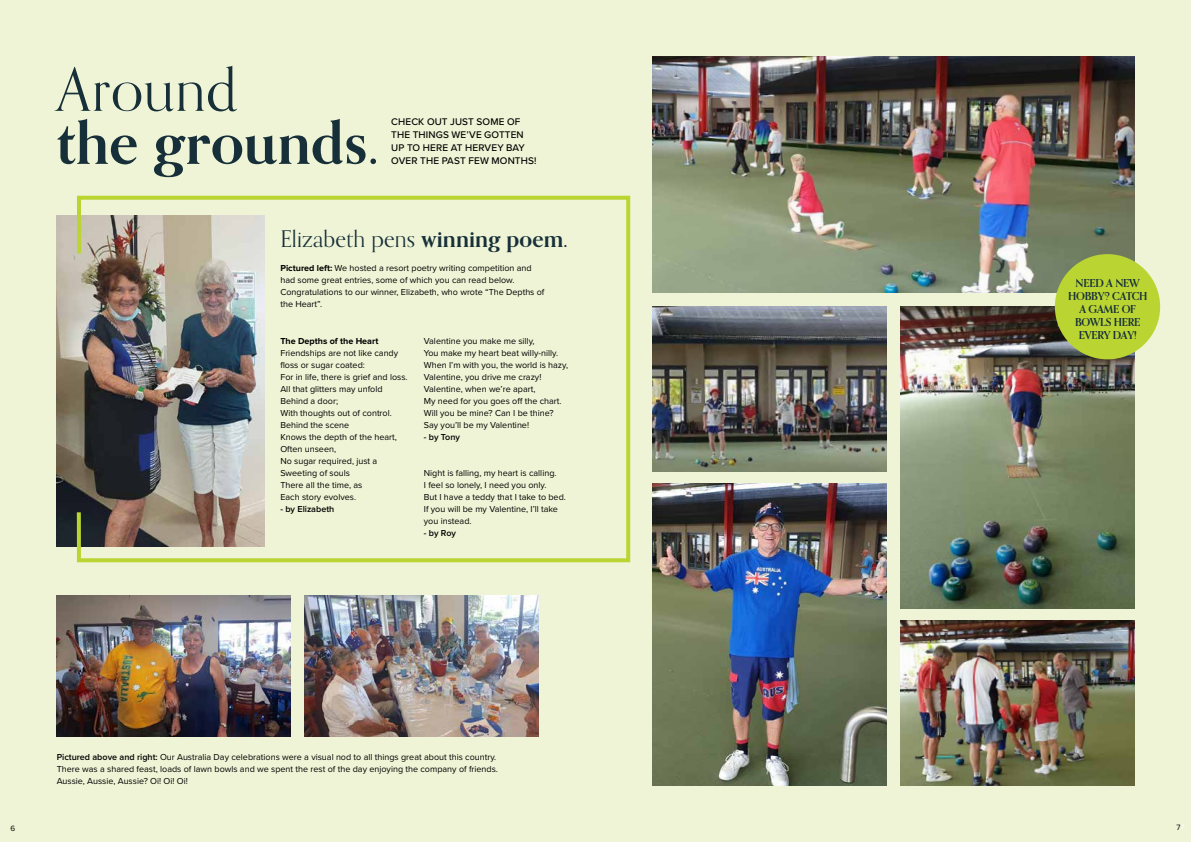
<style>
.page{position:relative;width:1191px;height:842px;background:#eef4d5}
.page>*{position:absolute;margin:0;border:0;box-sizing:border-box;transform-origin:0 0}
.t1{font:700 59.2px "Orpheus Pro";letter-spacing:.01em;color:#172f39}
.t2{font:59.2px "Orpheus Pro";letter-spacing:.01em;color:#172f39}
.t3{font:23px "Orpheus Pro";letter-spacing:.01em;color:#172f39}
.t4{font:700 11px/13px "Orpheus Pro";letter-spacing:-.02em;color:#172f39;text-align:center}
.t5{font:500 10px/13px "Proxima Nova";letter-spacing:.015em;color:#000}
.t6{font:9px/12px "Proxima Nova";color:#000}
.t7{font:600 9px "Proxima Nova";color:#000}
.t8{font:700 9px "Proxima Nova";color:#000}
.t9{font:8px "Proxima Nova";color:#000}
.s1{font-weight:700}
.s2{font-weight:600}
.s3{color:#fff}
</style>
<div class="page">
<img style="left:57px;top:596px;width:234px;height:140px">
<img style="left:305px;top:596px;width:234px;height:140px">
<img style="left:652px;top:57px;width:482px;height:236px">
<img style="left:652px;top:483px;width:234px;height:302px">
<img style="left:900px;top:307px;width:234px;height:302px">
<img style="left:652px;top:307px;width:234px;height:164px">
<img style="left:900px;top:621px;width:234px;height:164px">
<img style="left:57px;top:215px;width:18px;height:331px">
<svg style="left:75px;top:195px;width:556px;height:368px"></svg>
<div style="left:1054px;top:254px;width:106px;height:105px;background:#bad532;border-radius:50%"></div>
<h1 class="t2" style="left:57px;top:54px;width:182px">Around</h1>
<h1 class="t1" style="left:57px;top:106px;width:323px">the grounds.</h1>
<p class="t5" style="left:391px;top:115px;width:147px">CHECK OUT JUST SOME OF<br>THE THINGS WE’VE GOTTEN<br>UP TO HERE AT HERVEY BAY<br>OVER THE PAST FEW MONTHS!</p>
<h2 class="t3" style="left:280px;top:224px;width:289px">Elizabeth pens <span class="s1">winning poem.</span></h2>
<p class="t6" style="left:280px;top:261px;width:266px"><span class="s1">Pictured left:</span> We hosted a resort poetry writing competition and had some great entries, some of which you can read below.<br>Congratulations to our winner, Elizabeth, who wrote “The Depths of the Heart”.</p>
<p class="t8" style="left:280px;top:337px;width:100px">The Depths of the Heart</p>
<p class="t6" style="left:280px;top:347px;width:129px">Friendships are not like candy floss or sugar coated:<br>For in life, there is grief and loss.<br>All that glitters may unfold<br>Behind a door;<br>With thoughts out of control.<br>Behind the scene<br>Knows the depth of the heart,<br>Often unseen,<br>No sugar required, just a<br>Sweeting of souls<br>There all the time, as<br>Each story evolves.</p>
<p class="t7" style="left:280px;top:502px;width:55px">- by Elizabeth</p>
<p class="t6" style="left:424px;top:334px;width:146px">Valentine you make me silly,<br>You make my heart beat willy-nilly.<br>When I’m with you, the world is hazy,<br>Valentine, you drive me crazy!<br>Valentine, when we’re apart,<br>My need for you goes off the chart.<br>Will you be mine? Can I be thine?<br>Say you’ll be my Valentine!</p>
<p class="t7" style="left:424px;top:430px;width:38px">- by Tony</p>
<p class="t6" style="left:424px;top:466px;width:144px">Night is falling, my heart is calling.<br>I feel so lonely, I need you only.<br>But I have a teddy that I take to bed.<br>If you will be my Valentine, I’ll take you instead.</p>
<p class="t7" style="left:424px;top:526px;width:34px">- by Roy</p>
<p class="t6" style="left:57px;top:751px;width:443px"><span class="s2">Pictured above and right:</span> Our Australia Day celebrations were a visual nod to all things great about this country.<br>There was a shared feast, loads of lawn bowls and we spent the rest of the day enjoying the company of friends.<br>Aussie, Aussie, Aussie? Oi! Oi! Oi!</p>
<p class="t4" style="left:1068px;top:277px;width:81px">NEED A NEW<br>HOBBY? CATCH<br>A GAME OF<br>BOWLS HERE<br>EVERY DAY!</p>
<p class="t9" style="left:11px;top:822px;width:6px">6</p>
<p class="t9" style="left:1176px;top:821px;width:10px">7<span class="s3">7</span></p>
</div>
